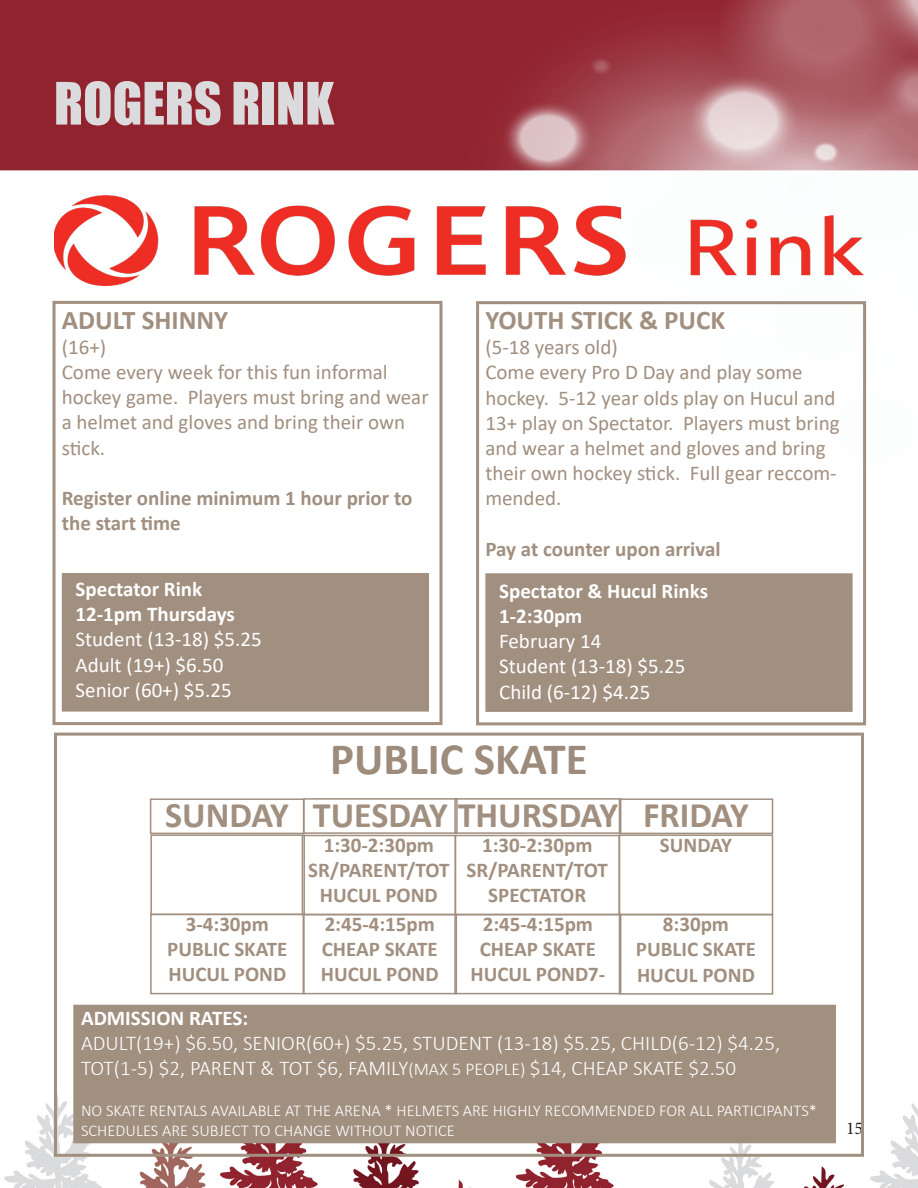
<style>
.page{position:relative;width:918px;height:1188px;background:#fff}
.page>*{position:absolute;margin:0;border:0;box-sizing:border-box;transform-origin:0 0}
.t1{font:54px "Impact";color:#dbdadc}
.t2{font:700 45px "Calibri";color:#9d8b7b}
.t3{font:700 36px "Calibri";color:#a18f7f}
.t4{font:700 27px "Calibri";color:#a18f7f}
.t5{font:21px/25.2px "Calibri";color:#a18f7f}
.t6{font:700 21px/25.2px "Calibri";color:#a18f7f;text-align:center}
.t7{font:300 21px/25.2px "Calibri";color:#fff}
.t8{font:21px "Calibri";color:#fff}
.t9{font:700 21px "Calibri";color:#fff}
.t10{font:18px "Minion Pro";color:#231f20}
.t11{font:300 16.5px/19.8px "Calibri";color:#fff}
.s1{font-size:18px}
</style>
<div class="page">
<img style="left:0;top:0;width:918px;height:1188px">
<div style="left:476px;top:301px;width:390px;height:424px;border:3px solid #a18f7f"></div>
<img style="left:54px;top:195px;width:810px;height:90px">
<div style="left:485px;top:573px;width:368px;height:139px;background:#a18f7f"></div>
<div style="left:52px;top:301px;width:390px;height:424px;border:3px solid #a18f7f"></div>
<div style="left:62px;top:573px;width:367px;height:139px;background:#a18f7f"></div>
<div style="left:54px;top:733px;width:810px;height:424px;border:3px solid #a18f7f"></div>
<div style="left:91px;top:1022px;width:728px;height:104px;background:#a18f7f"></div>
<div style="left:73px;top:1005px;width:763px;height:138px;border:34px solid #a18f7f"></div>
<div style="left:150px;top:798px;width:154px;height:36px;border:2px solid #a18f7f"></div>
<div style="left:303px;top:798px;width:155px;height:36px;border:2px solid #a18f7f"></div>
<div style="left:454px;top:798px;width:167px;height:36px;border:2px solid #a18f7f"></div>
<div style="left:619px;top:798px;width:154px;height:36px;border:2px solid #a18f7f"></div>
<div style="left:150px;top:834px;width:155px;height:81px;border:2px solid #a18f7f"></div>
<div style="left:302px;top:835px;width:154px;height:80px;border:2px solid #a18f7f"></div>
<div style="left:455px;top:835px;width:165px;height:80px;border:2px solid #a18f7f"></div>
<div style="left:619px;top:834px;width:154px;height:81px;border:2px solid #a18f7f"></div>
<div style="left:150px;top:914px;width:155px;height:80px;border:2px solid #a18f7f"></div>
<div style="left:619px;top:914px;width:154px;height:81px;border:2px solid #a18f7f"></div>
<div style="left:303px;top:914px;width:154px;height:80px;border:2px solid #a18f7f"></div>
<div style="left:454px;top:914px;width:167px;height:80px;border:2px solid #a18f7f"></div>
<p class="t1" style="left:54px;top:62px;width:282px">ROGERS RINK</p>
<p class="t4" style="left:62px;top:301px;width:168px">ADULT SHINNY</p>
<p class="t5" style="left:62px;top:334px;width:46px">(16+)</p>
<p class="t5" style="left:62px;top:359px;width:368px">Come every week for this fun informal hockey game. Players must bring and wear a helmet and gloves and bring their own stick.</p>
<p class="t6" style="left:62px;top:485px;width:352px;text-align:left">Register online minimum 1 hour prior to the start time</p>
<p class="t9" style="left:76px;top:574px;width:128px">Spectator Rink</p>
<p class="t9" style="left:76px;top:599px;width:161px">12-1pm Thursdays</p>
<p class="t8" style="left:76px;top:625px;width:188px">Student (13-18) $5.25</p>
<p class="t8" style="left:76px;top:650px;width:149px">Adult (19+) $6.50</p>
<p class="t8" style="left:76px;top:675px;width:158px">Senior (60+) $5.25</p>
<p class="t4" style="left:485px;top:301px;width:241px">YOUTH STICK &amp; PUCK</p>
<p class="t5" style="left:485px;top:334px;width:134px">(5-18 years old)</p>
<p class="t5" style="left:485px;top:359px;width:356px">Come every Pro D Day and play some hockey. 5-12 year olds play on Hucul and 13+ play on Spectator. Players must bring and wear a helmet and gloves and bring their own hockey stick. Full gear reccom&shy;mended.</p>
<p class="t6" style="left:485px;top:536px;width:237px">Pay at counter upon arrival</p>
<p class="t9" style="left:499px;top:576px;width:210px">Spectator &amp; Hucul Rinks</p>
<p class="t9" style="left:499px;top:601px;width:85px">1-2:30pm</p>
<p class="t8" style="left:499px;top:627px;width:104px">February 14</p>
<p class="t8" style="left:499px;top:652px;width:188px">Student (13-18) $5.25</p>
<p class="t8" style="left:499px;top:677px;width:153px">Child (6-12) $4.25</p>
<p class="t2" style="left:330px;top:727px;width:259px">PUBLIC SKATE</p>
<p class="t3" style="left:165px;top:790px;width:125px">SUNDAY</p>
<p class="t3" style="left:313px;top:789px;width:307px">TUESDAY THURSDAY</p>
<p class="t3" style="left:643px;top:790px;width:107px">FRIDAY</p>
<p class="t6" style="left:308px;top:832px;width:143px">1:30-2:30pm<br>SR/PARENT/TOT</p>
<p class="t6" style="left:320px;top:883px;width:119px">HUCUL POND</p>
<p class="t6" style="left:660px;top:832px;width:74px">SUNDAY</p>
<p class="t6" style="left:482px;top:832px;width:112px">1:30-2:30pm</p>
<p class="t6" style="left:467px;top:857px;width:143px">SR/PARENT/TOT<br>SPECTATOR</p>
<p class="t6" style="left:186px;top:911px;width:85px">3-4:30pm</p>
<p class="t6" style="left:167px;top:936px;width:122px">PUBLIC SKATE</p>
<p class="t6" style="left:168px;top:961px;width:119px">HUCUL POND</p>
<p class="t6" style="left:325px;top:911px;width:112px">2:45-4:15pm</p>
<p class="t6" style="left:322px;top:936px;width:118px">CHEAP SKATE</p>
<p class="t6" style="left:321px;top:961px;width:119px">HUCUL POND</p>
<p class="t6" style="left:483px;top:911px;width:112px">2:45-4:15pm</p>
<p class="t6" style="left:480px;top:936px;width:118px">CHEAP SKATE</p>
<p class="t6" style="left:470px;top:961px;width:136px">HUCUL POND7-</p>
<p class="t6" style="left:663px;top:911px;width:68px">8:30pm</p>
<p class="t6" style="left:636px;top:937px;width:122px">PUBLIC SKATE</p>
<p class="t6" style="left:637px;top:962px;width:119px">HUCUL POND</p>
<p class="t9" style="left:81px;top:1003px;width:169px">ADMISSION RATES:</p>
<p class="t7" style="left:81px;top:1030px;width:701px">ADULT(19+) $6.50, SENIOR(60+) $5.25, STUDENT (13-18) $5.25, CHILD(6-12) $4.25,<br>TOT(1-5) $2, PARENT &amp; TOT $6, FAMILY<span class="s1">(MAX 5 PEOPLE)</span> $14, CHEAP SKATE $2.50</p>
<p class="t11" style="left:81px;top:1101px;width:738px">NO SKATE RENTALS AVAILABLE AT THE ARENA * HELMETS ARE HIGHLY RECOMMENDED FOR ALL PARTICIPANTS*<br>SCHEDULES ARE SUBJECT TO CHANGE WITHOUT NOTICE</p>
<p class="t10" style="left:846px;top:1116px;width:19px">15</p>
</div>
